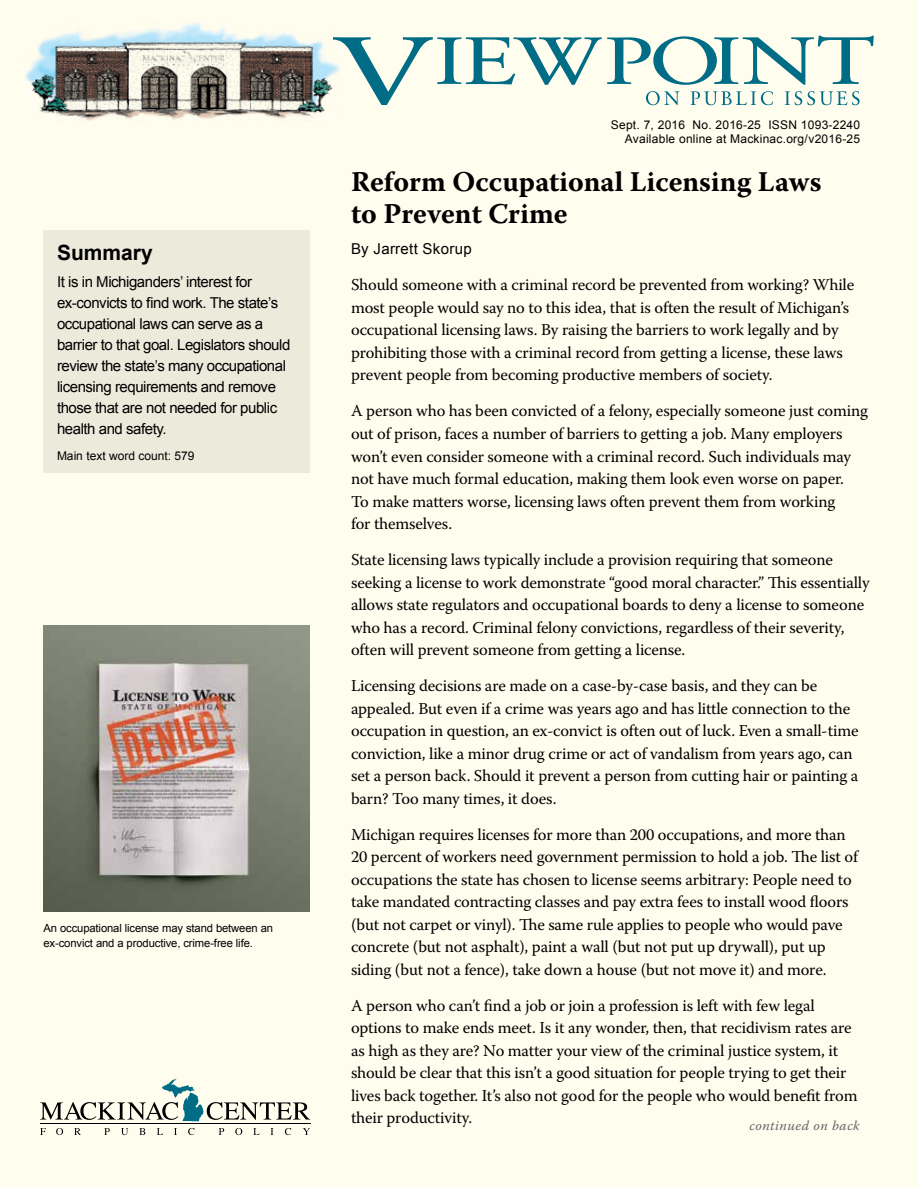
<style>
.page{position:relative;width:918px;height:1188px;background:#fffdee}
.page>*{position:absolute;margin:0;border:0;box-sizing:border-box;transform-origin:0 0}
.t1{font:700 28.5px/31.5px "Warnock Pro";color:#000}
.t2{font:700 21px "Arial";color:#000}
.t3{font:16.5px/22.5px "Warnock Pro";letter-spacing:-.01em;color:#000}
.t4{font:15px/21px "Arial";letter-spacing:-.03em;color:#000}
.t5{font:15px "Arial";letter-spacing:.02em;color:#000}
.t6{font:italic 13.5px "Warnock Pro";letter-spacing:.04em;color:#636466}
.t7{font:12px/14.4px "Arial";letter-spacing:.02em;color:#000;text-align:right}
.t8{font:12px "Arial";color:#000}
.t9{font:11.25px/15px "Arial";letter-spacing:-.01em;color:#000}
</style>
<div class="page">
<img style="left:25px;top:22px;width:308px;height:99px">
<svg style="left:333px;top:36px;width:541px;height:69px"></svg>
<svg style="left:40px;top:1128px;width:6px;height:7px"></svg>
<svg style="left:56px;top:1128px;width:7px;height:7px"></svg>
<svg style="left:74px;top:1128px;width:7px;height:7px"></svg>
<svg style="left:104px;top:1128px;width:6px;height:7px"></svg>
<svg style="left:121px;top:1128px;width:7px;height:7px"></svg>
<svg style="left:139px;top:1128px;width:6px;height:7px"></svg>
<svg style="left:157px;top:1128px;width:6px;height:7px"></svg>
<svg style="left:174px;top:1128px;width:3px;height:7px"></svg>
<svg style="left:188px;top:1128px;width:7px;height:7px"></svg>
<svg style="left:219px;top:1128px;width:5px;height:7px"></svg>
<svg style="left:235px;top:1128px;width:7px;height:7px"></svg>
<svg style="left:253px;top:1128px;width:7px;height:7px"></svg>
<svg style="left:270px;top:1128px;width:4px;height:7px"></svg>
<svg style="left:285px;top:1128px;width:6px;height:7px"></svg>
<svg style="left:303px;top:1128px;width:7px;height:7px"></svg>
<hr style="left:40px;top:1124px;width:270px;height:1px;background:#000">
<svg style="left:40px;top:1079px;width:270px;height:42px"></svg>
<div style="left:44px;top:231px;width:266px;height:242px;background:#ebeadb"></div>
<img style="left:44px;top:625px;width:266px;height:286px">
<p class="t2" style="left:57px;top:238px;width:97px">Summary</p>
<p class="t4" style="left:57px;top:272px;width:235px">It is in Michiganders’ interest for ex-convicts to find work. The state’s occupational laws can serve as a barrier to that goal. Legislators should review the state’s many occupational licensing requirements and remove those that are not needed for public health and safety.</p>
<p class="t8" style="left:57px;top:447px;width:139px">Main text word count: 579</p>
<p class="t9" style="left:44px;top:920px;width:231px">An occupational license may stand between an ex-convict and a productive, crime-free life.</p>
<p class="t7" style="left:611px;top:117px;width:251px">Sept. 7, 2016 No. 2016-25 ISSN 1093-2240<br>Available online at Mackinac.org/v2016-25</p>
<h1 class="t1" style="left:351px;top:166px;width:472px">Reform Occupational Licensing Laws to Prevent Crime</h1>
<p class="t5" style="left:351px;top:239px;width:122px">By Jarrett Skorup</p>
<p class="t3" style="left:351px;top:274px;width:505px">Should someone with a criminal record be prevented from working? While most people would say no to this idea, that is often the result of Michigan’s occupational licensing laws. By raising the barriers to work legally and by prohibiting those with a criminal record from getting a license, these laws prevent people from becoming productive members of society.</p>
<p class="t3" style="left:351px;top:400px;width:518px">A person who has been convicted of a felony, especially someone just coming out of prison, faces a number of barriers to getting a job. Many employers won’t even consider someone with a criminal record. Such individuals may not have much formal education, making them look even worse on paper.<br>To make matters worse, licensing laws often prevent them from working<br>for themselves.</p>
<p class="t3" style="left:351px;top:548px;width:520px">State licensing laws typically include a provision requiring that someone seeking a license to work demonstrate “good moral character.” This essentially allows state regulators and occupational boards to deny a license to someone who has a record. Criminal felony convictions, regardless of their severity, often will prevent someone from getting a license.</p>
<p class="t3" style="left:351px;top:674px;width:509px">Licensing decisions are made on a case-by-case basis, and they can be appealed. But even if a crime was years ago and has little connection to the occupation in question, an ex-convict is often out of luck. Even a small-time conviction, like a minor drug crime or act of vandalism from years ago, can set a person back. Should it prevent a person from cutting hair or painting a barn? Too many times, it does.</p>
<p class="t3" style="left:351px;top:823px;width:509px">Michigan requires licenses for more than 200 occupations, and more than 20 percent of workers need government permission to hold a job. The list of occupations the state has chosen to license seems arbitrary: People need to take mandated contracting classes and pay extra fees to install wood floors (but not carpet or vinyl). The same rule applies to people who would pave concrete (but not asphalt), paint a wall (but not put up drywall), put up siding (but not a fence), take down a house (but not move it) and more.</p>
<p class="t3" style="left:351px;top:994px;width:508px">A person who can’t find a job or join a profession is left with few legal options to make ends meet. Is it any wonder, then, that recidivism rates are as high as they are? No matter your view of the criminal justice system, it should be clear that this isn’t a good situation for people trying to get their lives back together. It’s also not good for the people who would benefit from their productivity.</p>
<p class="t6" style="left:749px;top:1117px;width:112px">continued on back</p>
</div>
